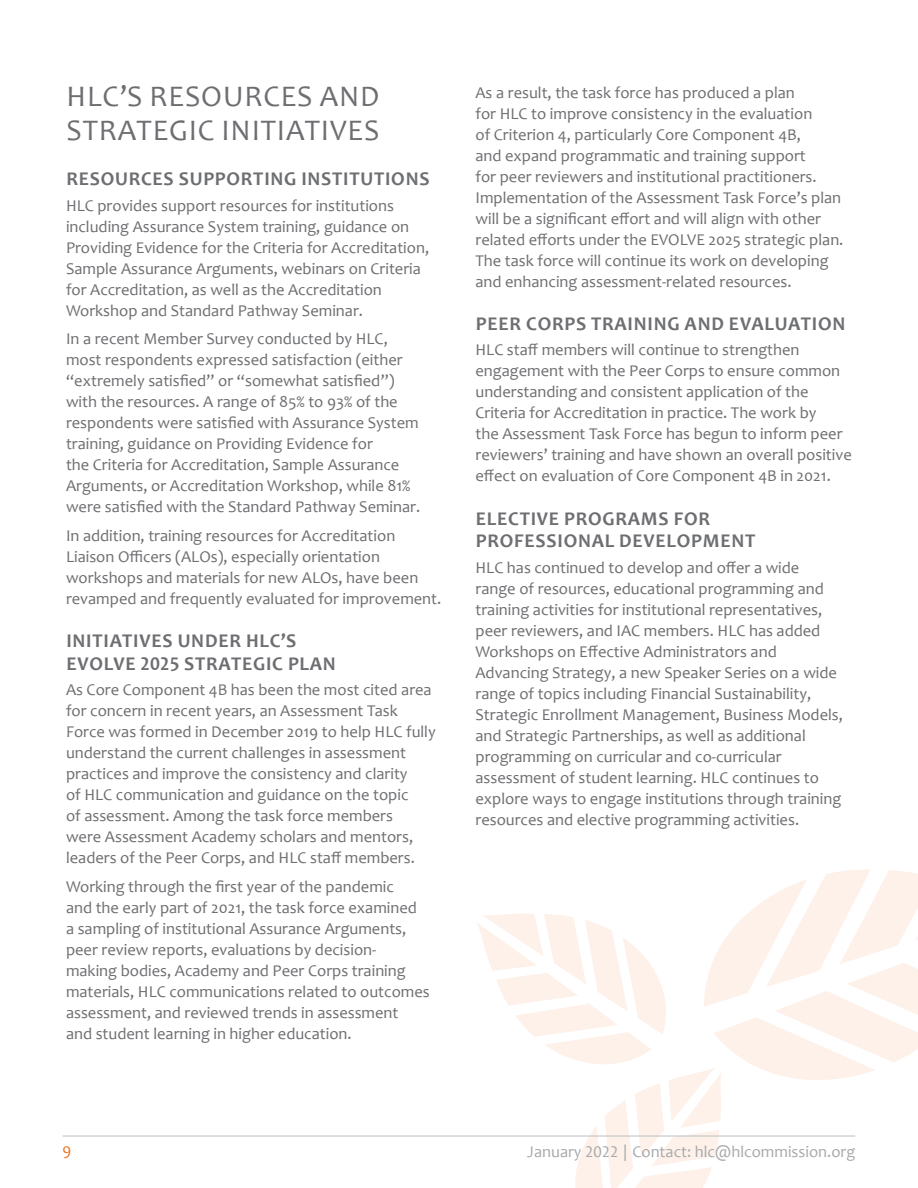
<style>
.page{position:relative;width:918px;height:1188px;background:#fff}
.page>*{position:absolute;margin:0;border:0;box-sizing:border-box;transform-origin:0 0}
.t1{font:30px/34.5px "Candara";letter-spacing:.03em;color:#6d6e71}
.t2{font:700 19.5px/22.5px "Candara";letter-spacing:.04em;color:#6d6e71}
.t3{font:16.5px/21px "Candara";color:#6d6e71}
.t4{font:16.5px "Candara";color:#a7a9ac}
.t5{font:16.5px "Candara";color:#ec7625}
</style>
<div class="page">
<svg style="left:476px;top:869px;width:442px;height:319px"></svg>
<hr style="left:63px;top:1136px;width:792px;height:1px;background:#bcbec0">
<h1 class="t1" style="left:67px;top:78px;width:314px">HLC’S RESOURCES AND<br>STRATEGIC INITIATIVES</h1>
<p class="t2" style="left:66px;top:167px;width:365px">RESOURCES SUPPORTING INSTITUTIONS</p>
<p class="t3" style="left:66px;top:195px;width:365px">HLC provides support resources for institutions including Assurance System training, guidance on Providing Evidence for the Criteria for Accreditation, Sample Assurance Arguments, webinars on Criteria for Accreditation, as well as the Accreditation Workshop and Standard Pathway Seminar.</p>
<p class="t3" style="left:66px;top:328px;width:356px">In a recent Member Survey conducted by HLC, most respondents expressed satisfaction (either “extremely satisfied” or “somewhat satisfied”) with the resources. A range of 85% to 93% of the respondents were satisfied with Assurance System training, guidance on Providing Evidence for<br>the Criteria for Accreditation, Sample Assurance Arguments, or Accreditation Workshop, while 81% were satisfied with the Standard Pathway Seminar.</p>
<p class="t3" style="left:66px;top:525px;width:377px">In addition, training resources for Accreditation Liaison Officers (ALOs), especially orientation workshops and materials for new ALOs, have been revamped and frequently evaluated for improvement.</p>
<p class="t2" style="left:66px;top:629px;width:271px">INITIATIVES UNDER HLC’S<br>EVOLVE 2025 STRATEGIC PLAN</p>
<p class="t3" style="left:66px;top:679px;width:371px">As Core Component 4B has been the most cited area for concern in recent years, an Assessment Task Force was formed in December 2019 to help HLC fully understand the current challenges in assessment practices and improve the consistency and clarity<br>of HLC communication and guidance on the topic<br>of assessment. Among the task force members<br>were Assessment Academy scholars and mentors, leaders of the Peer Corps, and HLC staff members.</p>
<p class="t3" style="left:66px;top:876px;width:365px">Working through the first year of the pandemic<br>and the early part of 2021, the task force examined<br>a sampling of institutional Assurance Arguments, peer review reports, evaluations by decision&shy;making bodies, Academy and Peer Corps training materials, HLC communications related to outcomes assessment, and reviewed trends in assessment<br>and student learning in higher education.</p>
<p class="t3" style="left:475px;top:82px;width:369px">As a result, the task force has produced a plan<br>for HLC to improve consistency in the evaluation<br>of Criterion 4, particularly Core Component 4B,<br>and expand programmatic and training support<br>for peer reviewers and institutional practitioners.<br>Implementation of the Assessment Task Force’s plan will be a significant effort and will align with other related efforts under the EVOLVE 2025 strategic plan.<br>The task force will continue its work on developing and enhancing assessment-related resources.</p>
<p class="t2" style="left:476px;top:312px;width:371px">PEER CORPS TRAINING AND EVALUATION</p>
<p class="t3" style="left:476px;top:339px;width:378px">HLC staff members will continue to strengthen engagement with the Peer Corps to ensure common understanding and consistent application of the Criteria for Accreditation in practice. The work by<br>the Assessment Task Force has begun to inform peer reviewers’ training and have shown an overall positive effect on evaluation of Core Component 4B in 2021.</p>
<p class="t2" style="left:476px;top:507px;width:281px">ELECTIVE PROGRAMS FOR<br>PROFESSIONAL DEVELOPMENT</p>
<p class="t3" style="left:476px;top:557px;width:369px">HLC has continued to develop and offer a wide range of resources, educational programming and training activities for institutional representatives, peer reviewers, and IAC members. HLC has added Workshops on Effective Administrators and Advancing Strategy, a new Speaker Series on a wide range of topics including Financial Sustainability, Strategic Enrollment Management, Business Models, and Strategic Partnerships, as well as additional programming on curricular and co-curricular assessment of student learning. HLC continues to explore ways to engage institutions through training resources and elective programming activities.</p>
<p class="t5" style="left:63px;top:1141px;width:10px">9</p>
<p class="t4" style="left:527px;top:1141px;width:330px">January 2022 | Contact: hlc@hlcommission.org</p>
</div>
